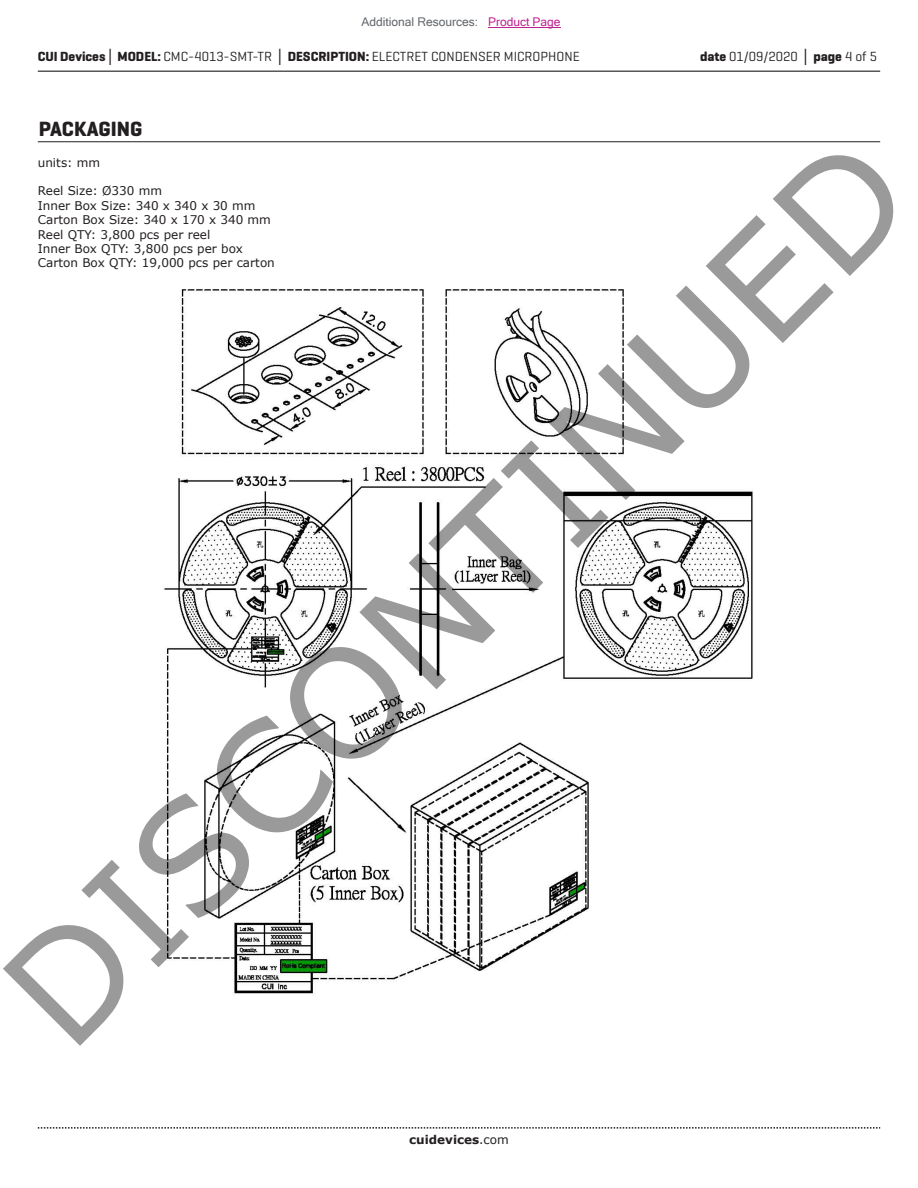
<style>
.page{position:relative;width:918px;height:1188px;background:#fff}
.page>*{position:absolute;margin:0;border:0;box-sizing:border-box;transform-origin:0 0}
.t1{font:150px "Verdana";color:rgb(0 0 0/.4)}
.t2{font:700 21px "Geogrotesque";color:#231f20}
.t3{font:13.5px "Geogrotesque";color:#231f20}
.t4{font:12px/14.4px "Verdana";color:#231f20}
.t5{font:12px "Microsoft Sans Serif";color:#63676b}
.t6{font:700 12px "Verdana";color:#231f20}
.s1{color:#bd238f}
.s2{font-weight:700}
.s3{font-family:"Verdana";font-weight:700}
.s4{font-weight:400}
</style>
<div class="page">
<hr style="left:38px;top:71px;width:842px;height:1px;background:#231f20">
<svg style="left:38px;top:1127px;width:842px;height:2px"></svg>
<hr style="left:38px;top:141px;width:842px;height:1px;background:#231f20">
<img style="left:163px;top:289px;width:590px;height:705px">
<hr style="left:488px;top:27px;width:73px;height:1px;background:#bd238f">
<p class="t5" style="left:362px;top:15px;width:201px">Additional Resources: <span class="s1">Product Page</span></p>
<p class="t3" style="left:38px;top:48px;width:543px"><span class="s2">CUI Devices</span><span class="s3">│</span> <span class="s2">MODEL:</span> CMC-4013-SMT-TR <span class="s3">│</span> <span class="s2">DESCRIPTION:</span> ELECTRET CONDENSER MICROPHONE</p>
<p class="t3" style="left:700px;top:48px;width:179px"><span class="s2">date</span> 01/09/2020 <span class="s3">│</span> <span class="s2">page</span> 4 of 5</p>
<h2 class="t2" style="left:39px;top:116px;width:105px">PACKAGING</h2>
<p class="t4" style="left:38px;top:155px;width:64px">units: mm</p>
<p class="t4" style="left:38px;top:184px;width:239px">Reel Size: Ø330 mm<br>Inner Box Size: 340 x 340 x 30 mm<br>Carton Box Size: 340 x 170 x 340 mm<br>Reel QTY: 3,800 pcs per reel<br>Inner Box QTY: 3,800 pcs per box<br>Carton Box QTY: 19,000 pcs per carton</p>
<h1 class="t1" style="left:-42px;top:945px;width:1206px;rotate:-45deg">DISCONTINUED</h1>
<p class="t6" style="left:409px;top:1131px;width:101px">cuidevices<span class="s4">.com</span></p>
</div>
